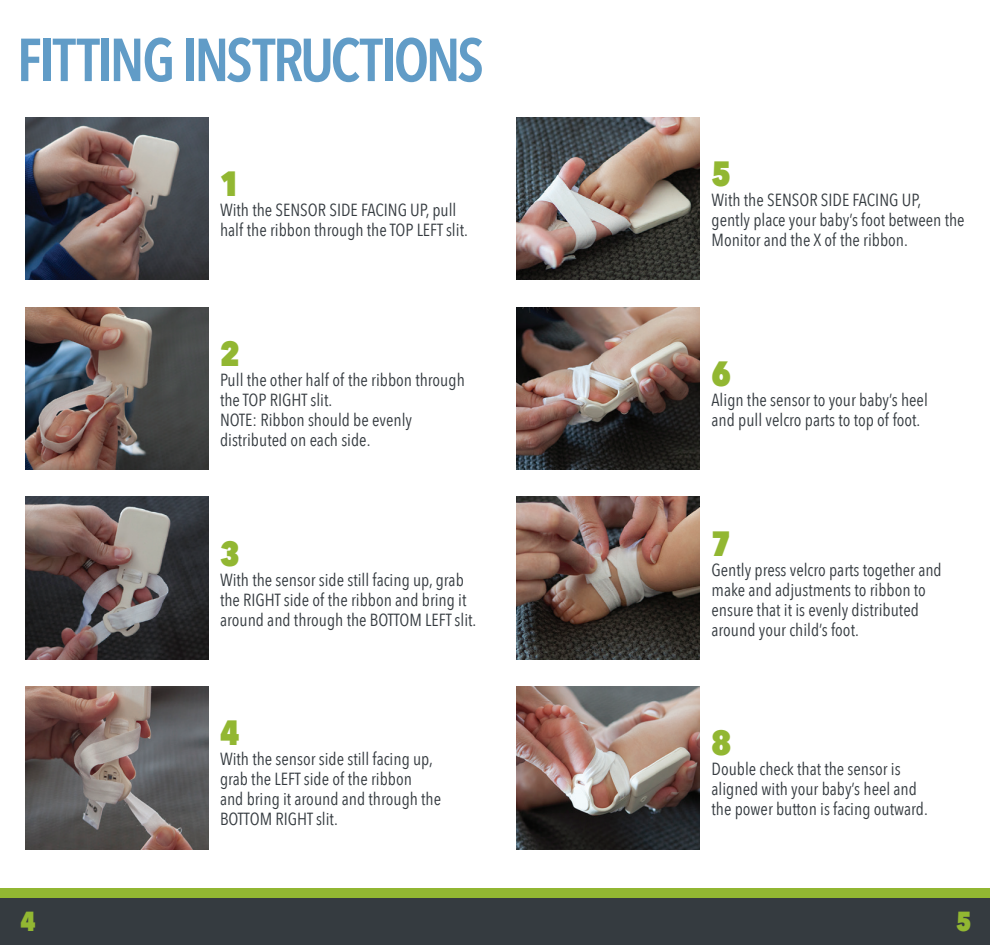
<style>
.page{position:relative;width:990px;height:945px;background:#fff}
.page>*{position:absolute;margin:0;border:0;box-sizing:border-box;transform-origin:0 0}
.t1{font:600 60px "Avenir Next Condensed";letter-spacing:-.04em;color:#619cc7}
.t2{font:800 35px "Avenir Next Condensed";color:#92b732}
.t3{font:800 27.5px "Avenir Next Condensed";color:#92b732}
.t4{font:17.5px/20px "Avenir Next Condensed";color:#353b40}
</style>
<div class="page">
<div style="left:0;top:888px;width:990px;height:10px;background:#92b732"></div>
<div style="left:0;top:898px;width:990px;height:47px;background:#353b40"></div>
<img style="left:25px;top:117px;width:183px;height:163px">
<img style="left:25px;top:497px;width:183px;height:162px">
<img style="left:25px;top:307px;width:183px;height:163px">
<img style="left:25px;top:687px;width:183px;height:162px">
<img style="left:517px;top:117px;width:183px;height:163px">
<img style="left:517px;top:497px;width:183px;height:162px">
<img style="left:517px;top:307px;width:183px;height:163px">
<img style="left:517px;top:687px;width:183px;height:162px">
<h1 class="t1" style="left:17px;top:8px;width:469px">FITTING INSTRUCTIONS</h1>
<h2 class="t2" style="left:220px;top:162px;width:21px">1</h2>
<p class="t4" style="left:220px;top:199px;width:249px">With the SENSOR SIDE FACING UP, pull half the ribbon through the TOP LEFT slit.</p>
<h2 class="t2" style="left:220px;top:332px;width:21px">2</h2>
<p class="t4" style="left:220px;top:369px;width:246px">Pull the other half of the ribbon through the TOP RIGHT slit.<br>NOTE: Ribbon should be evenly distributed on each side.</p>
<h2 class="t2" style="left:220px;top:531px;width:21px">3</h2>
<p class="t4" style="left:220px;top:569px;width:258px">With the sensor side still facing up, grab the RIGHT side of the ribbon and bring it around and through the BOTTOM LEFT slit.</p>
<h2 class="t2" style="left:220px;top:711px;width:21px">4</h2>
<p class="t4" style="left:220px;top:748px;width:223px">With the sensor side still facing up, grab the LEFT side of the ribbon<br>and bring it around and through the<br>BOTTOM RIGHT slit.</p>
<h2 class="t2" style="left:712px;top:152px;width:21px">5</h2>
<p class="t4" style="left:712px;top:189px;width:255px">With the SENSOR SIDE FACING UP,<br>gently place your baby’s foot between the<br>Monitor and the X of the ribbon.</p>
<h2 class="t2" style="left:712px;top:352px;width:21px">6</h2>
<p class="t4" style="left:712px;top:389px;width:218px">Align the sensor to your baby’s heel and pull velcro parts to top of foot.</p>
<h2 class="t2" style="left:712px;top:521px;width:21px">7</h2>
<p class="t4" style="left:712px;top:559px;width:232px">Gently press velcro parts together and make and adjustments to ribbon to ensure that it is evenly distributed around your child’s foot.</p>
<h2 class="t2" style="left:712px;top:721px;width:21px">8</h2>
<p class="t4" style="left:712px;top:758px;width:218px">Double check that the sensor is aligned with your baby’s heel and the power button is facing outward.</p>
<h3 class="t3" style="left:20px;top:904px;width:17px">4</h3>
<h3 class="t3" style="left:956px;top:904px;width:17px">5</h3>
</div>
